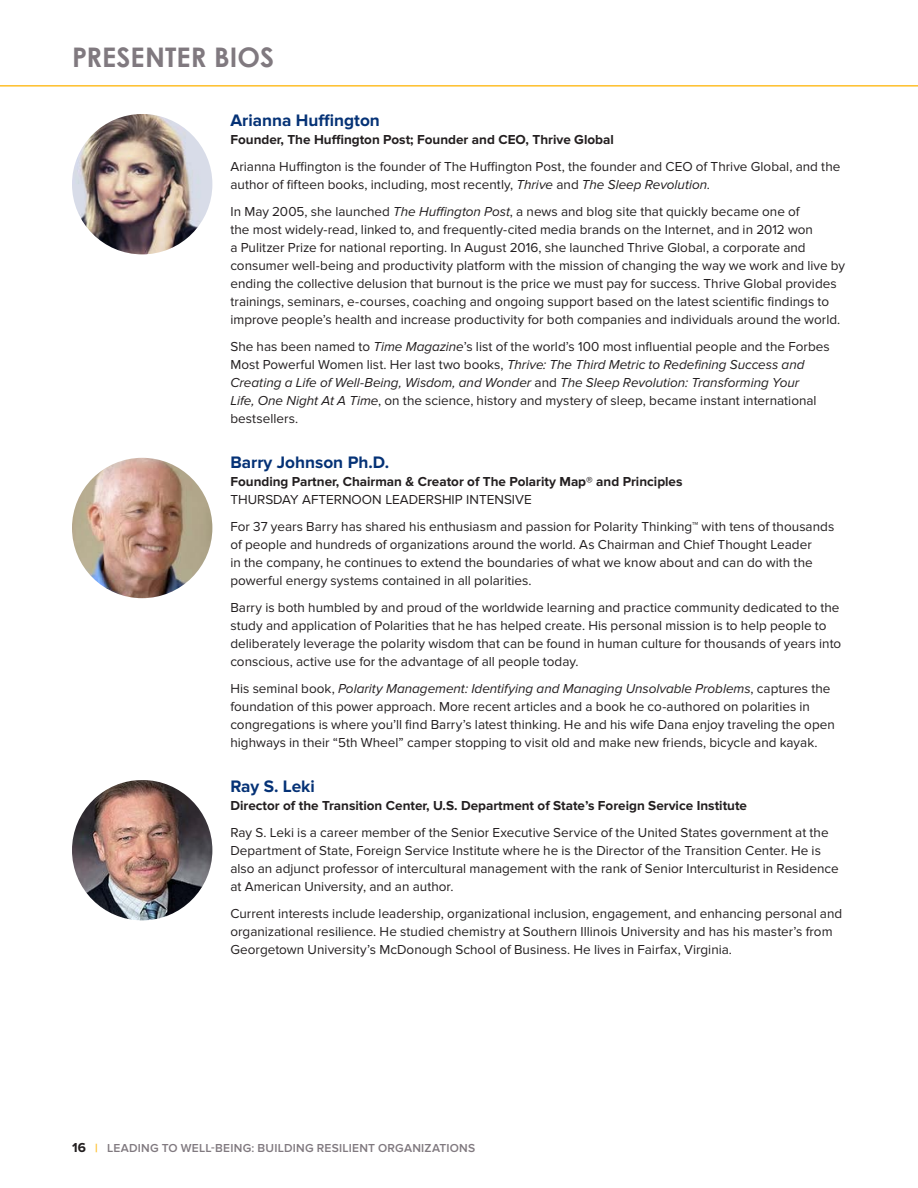
<style>
.page{position:relative;width:918px;height:1188px;background:#fff}
.page>*{position:absolute;margin:0;border:0;box-sizing:border-box;transform-origin:0 0}
.t1{font:700 27px "Century Gothic";color:#80797f}
.t2{font:700 17.25px "Proxima Nova";color:#053276}
.t3{font:13.5px/18px "Proxima Nova";color:#231f20}
.t4{font:700 13.5px "Proxima Nova";color:#231f20}
.t5{font:600 12px "Proxima Nova";letter-spacing:.02em;color:#80797f}
.s1{font-style:italic}
.s2{font-weight:700;font-size:13.5px;color:#231f20}
.s3{font-weight:700;color:#febe2a}
</style>
<div class="page">
<hr style="left:0;top:85px;width:918px;height:2px;background:#febe2a">
<img style="left:72px;top:114px;width:140px;height:140px;border-radius:70px">
<img style="left:72px;top:458px;width:140px;height:140px;border-radius:70px">
<img style="left:72px;top:780px;width:140px;height:140px;border-radius:70px">
<h1 class="t1" style="left:72px;top:39px;width:204px">PRESENTER BIOS</h1>
<p class="t2" style="left:230px;top:110px;width:151px">Arianna Huffington</p>
<p class="t4" style="left:230px;top:132px;width:385px">Founder, The Huffington Post; Founder and CEO, Thrive Global</p>
<p class="t3" style="left:230px;top:158px;width:612px">Arianna Huffington is the founder of The Huffington Post, the founder and CEO of Thrive Global, and the author of fifteen books, including, most recently, <span class="s1">Thrive</span> and <span class="s1">The Sleep Revolution</span>.</p>
<p class="t3" style="left:230px;top:203px;width:616px">In May 2005, she launched <span class="s1">The Huffington Post</span>, a news and blog site that quickly became one of<br>the most widely-read, linked to, and frequently-cited media brands on the Internet, and in 2012 won<br>a Pulitzer Prize for national reporting. In August 2016, she launched Thrive Global, a corporate and consumer well-being and productivity platform with the mission of changing the way we work and live by ending the collective delusion that burnout is the price we must pay for success. Thrive Global provides trainings, seminars, e-courses, coaching and ongoing support based on the latest scientific findings to improve people’s health and increase productivity for both companies and individuals around the world.</p>
<p class="t3" style="left:230px;top:338px;width:601px">She has been named to <span class="s1">Time Magazine</span>’s list of the world’s 100 most influential people and the Forbes Most Powerful Women list. Her last two books, <span class="s1">Thrive: The Third Metric to Redefining Success and Creating a Life of Well-Being, Wisdom, and Wonder</span> and <span class="s1">The Sleep Revolution: Transforming Your<br>Life, One Night At A Time</span>, on the science, history and mystery of sleep, became instant international bestsellers.</p>
<p class="t2" style="left:230px;top:452px;width:160px">Barry Johnson Ph.D.</p>
<p class="t4" style="left:230px;top:474px;width:454px">Founding Partner, Chairman &amp; Creator of The Polarity Map® and Principles</p>
<p class="t3" style="left:230px;top:486px;width:605px;line-height:27px">THURSDAY AFTERNOON LEADERSHIP INTENSIVE<br>For 37 years Barry has shared his enthusiasm and passion for Polarity Thinking™ with tens of thousands</p>
<p class="t3" style="left:230px;top:536px;width:584px;text-align:justify">of people and hundreds of organizations around the world. As Chairman and Chief Thought Leader in the company, he continues to extend the boundaries of what we know about and can do with the powerful energy systems contained in all polarities.</p>
<p class="t3" style="left:230px;top:599px;width:612px">Barry is both humbled by and proud of the worldwide learning and practice community dedicated to the study and application of Polarities that he has helped create. His personal mission is to help people to deliberately leverage the polarity wisdom that can be found in human culture for thousands of years into conscious, active use for the advantage of all people today.</p>
<p class="t3" style="left:230px;top:680px;width:606px">His seminal book, <span class="s1">Polarity Management: Identifying and Managing Unsolvable Problems</span>, captures the foundation of this power approach. More recent articles and a book he co-authored on polarities in congregations is where you’ll find Barry’s latest thinking. He and his wife Dana enjoy traveling the open highways in their “5th Wheel” camper stopping to visit old and make new friends, bicycle and kayak.</p>
<p class="t2" style="left:230px;top:776px;width:86px">Ray S. Leki</p>
<p class="t4" style="left:230px;top:798px;width:518px">Director of the Transition Center, U.S. Department of State’s Foreign Service Institute</p>
<p class="t3" style="left:230px;top:824px;width:610px">Ray S. Leki is a career member of the Senior Executive Service of the United States government at the Department of State, Foreign Service Institute where he is the Director of the Transition Center. He is also an adjunct professor of intercultural management with the rank of Senior Interculturist in Residence at American University, and an author.</p>
<p class="t3" style="left:230px;top:905px;width:613px">Current interests include leadership, organizational inclusion, engagement, and enhancing personal and organizational resilience. He studied chemistry at Southern Illinois University and has his master’s from<br>Georgetown University’s McDonough School of Business. He lives in Fairfax, Virginia.</p>
<p class="t5" style="left:72px;top:1141px;width:405px"><span class="s2">16</span> <span class="s3">|</span> LEADING TO WELL-BEING: BUILDING RESILIENT ORGANIZATIONS</p>
</div>
